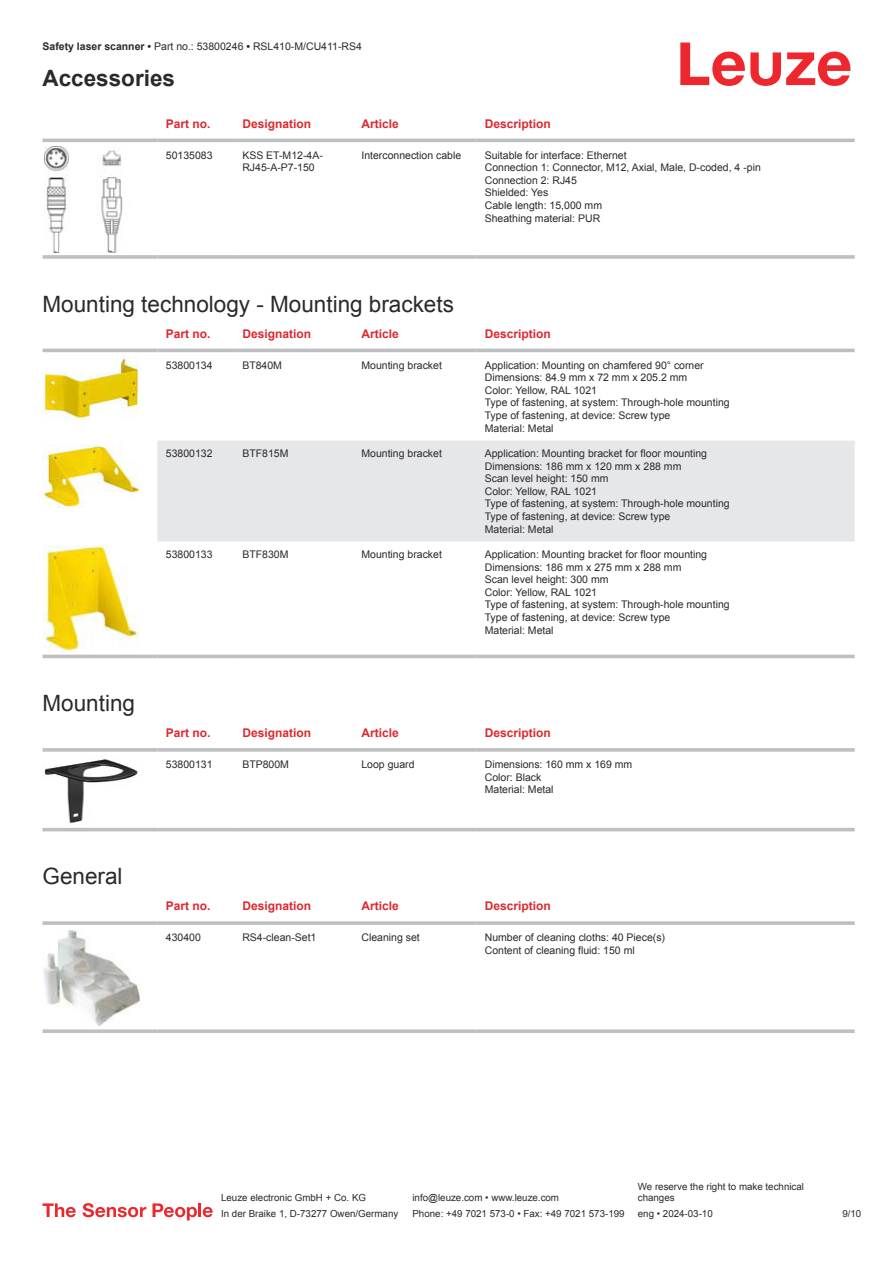
<style>
.page{position:relative;width:893px;height:1263px;background:#fff}
.page>*{position:absolute;margin:0;border:0;box-sizing:border-box;transform-origin:0 0}
.t1{font:22.5px "Arial";color:#2b292a}
.t2{font:700 22.5px "Arial";color:#2b292a}
.t3{font:700 12px "Arial";color:#db2a30}
.t4{font:10.5px/12.6px "Arial";color:#2b292a}
.t5{font:9.75px/11.7px "Arial";color:#2b292a}
.s1{font-weight:700}
</style>
<div class="page">
<svg style="left:680px;top:43px;width:170px;height:43px"></svg>
<svg style="left:43px;top:138px;width:812px;height:26px"></svg>
<hr style="left:43px;top:139px;width:114px;height:3px;background:#bdbfc1">
<hr style="left:157px;top:139px;width:77px;height:3px;background:#bdbfc1">
<hr style="left:234px;top:139px;width:119px;height:3px;background:#bdbfc1">
<hr style="left:353px;top:139px;width:123px;height:3px;background:#bdbfc1">
<hr style="left:476px;top:139px;width:379px;height:3px;background:#bdbfc1">
<svg style="left:43px;top:255px;width:114px;height:4px"></svg>
<hr style="left:157px;top:255px;width:77px;height:4px;background:#c7c8ca">
<hr style="left:234px;top:255px;width:119px;height:4px;background:#bdbfc1">
<svg style="left:353px;top:255px;width:123px;height:4px"></svg>
<hr style="left:476px;top:255px;width:379px;height:4px;background:#c7c8ca">
<img style="left:45px;top:146px;width:93px;height:107px">
<svg style="left:43px;top:348px;width:812px;height:311px"></svg>
<div style="left:157px;top:441px;width:698px;height:101px;background:#e6e7e9"></div>
<hr style="left:43px;top:349px;width:114px;height:3px;background:#bdbfc1">
<hr style="left:157px;top:349px;width:77px;height:3px;background:#bdbfc1">
<hr style="left:234px;top:349px;width:119px;height:3px;background:#bdbfc1">
<hr style="left:353px;top:349px;width:123px;height:3px;background:#bdbfc1">
<hr style="left:476px;top:349px;width:379px;height:3px;background:#bdbfc1">
<hr style="left:43px;top:655px;width:114px;height:3px;background:#bdbfc1">
<hr style="left:157px;top:655px;width:77px;height:3px;background:#bdbfc1">
<hr style="left:234px;top:655px;width:119px;height:3px;background:#bdbfc1">
<hr style="left:353px;top:655px;width:123px;height:3px;background:#bdbfc1">
<hr style="left:476px;top:655px;width:379px;height:3px;background:#bdbfc1">
<img style="left:43px;top:356px;width:97px;height:64px">
<img style="left:43px;top:445px;width:97px;height:63px">
<img style="left:43px;top:546px;width:97px;height:106px">
<svg style="left:43px;top:825px;width:812px;height:7px"></svg>
<svg style="left:43px;top:748px;width:114px;height:4px"></svg>
<hr style="left:157px;top:748px;width:77px;height:4px;background:#c5c6c8">
<svg style="left:234px;top:748px;width:119px;height:4px"></svg>
<svg style="left:353px;top:748px;width:123px;height:4px"></svg>
<hr style="left:476px;top:748px;width:379px;height:4px;background:#c5c6c8">
<hr style="left:43px;top:828px;width:114px;height:3px;background:#bdbfc1">
<hr style="left:157px;top:828px;width:77px;height:3px;background:#bdbfc1">
<hr style="left:234px;top:828px;width:119px;height:3px;background:#bdbfc1">
<hr style="left:353px;top:828px;width:123px;height:3px;background:#bdbfc1">
<hr style="left:476px;top:828px;width:379px;height:3px;background:#bdbfc1">
<img style="left:43px;top:759px;width:95px;height:65px">
<svg style="left:43px;top:921px;width:114px;height:4px"></svg>
<svg style="left:157px;top:921px;width:77px;height:4px"></svg>
<svg style="left:234px;top:921px;width:119px;height:4px"></svg>
<svg style="left:353px;top:921px;width:123px;height:4px"></svg>
<svg style="left:476px;top:921px;width:379px;height:4px;background:#c3c5c7"></svg>
<svg style="left:43px;top:1029px;width:114px;height:4px"></svg>
<svg style="left:157px;top:1029px;width:77px;height:4px"></svg>
<svg style="left:234px;top:1029px;width:119px;height:4px"></svg>
<svg style="left:353px;top:1029px;width:123px;height:4px"></svg>
<svg style="left:476px;top:1029px;width:379px;height:4px;background:#c4c5c7"></svg>
<img style="left:43px;top:930px;width:97px;height:96px">
<svg style="left:43px;top:1203px;width:33px;height:14px"></svg>
<svg style="left:83px;top:1203px;width:63px;height:14px"></svg>
<svg style="left:153px;top:1203px;width:44px;height:17px"></svg>
<hr style="left:198px;top:1203px;width:3px;height:14px;background:#ed272d">
<svg style="left:203px;top:1207px;width:10px;height:10px"></svg>
<p class="t4" style="left:43px;top:41px;width:321px"><span class="s1">Safety laser scanner •</span> Part no.: 53800246 <span class="s1">•</span> RSL410-M/CU411-RS4</p>
<h1 class="t2" style="left:43px;top:70px;width:134px">Accessories</h1>
<p class="t3" style="left:166px;top:119px;width:46px">Part no.</p>
<p class="t3" style="left:242px;top:119px;width:70px">Designation</p>
<p class="t3" style="left:361px;top:119px;width:39px">Article</p>
<p class="t3" style="left:485px;top:119px;width:68px">Description</p>
<p class="t4" style="left:166px;top:150px;width:48px">50135083</p>
<p class="t4" style="left:242px;top:150px;width:82px">KSS ET-M12-4A-<br>RJ45-A-P7-150</p>
<p class="t4" style="left:361px;top:150px;width:101px">Interconnection cable</p>
<p class="t4" style="left:485px;top:150px;width:278px">Suitable for interface: Ethernet<br>Connection 1: Connector, M12, Axial, Male, D-coded, 4 -pin<br>Connection 2: RJ45<br>Shielded: Yes<br>Cable length: 15,000 mm<br>Sheathing material: PUR</p>
<h1 class="t1" style="left:43px;top:295px;width:413px">Mounting technology - Mounting brackets</h1>
<p class="t3" style="left:166px;top:329px;width:46px">Part no.</p>
<p class="t3" style="left:242px;top:329px;width:70px">Designation</p>
<p class="t3" style="left:361px;top:329px;width:39px">Article</p>
<p class="t3" style="left:485px;top:329px;width:68px">Description</p>
<p class="t4" style="left:166px;top:360px;width:48px">53800134</p>
<p class="t4" style="left:242px;top:360px;width:41px">BT840M</p>
<p class="t4" style="left:361px;top:360px;width:82px">Mounting bracket</p>
<p class="t4" style="left:485px;top:360px;width:246px">Application: Mounting on chamfered 90° corner Dimensions: 84.9 mm x 72 mm x 205.2 mm<br>Color: Yellow, RAL 1021<br>Type of fastening, at system: Through-hole mounting Type of fastening, at device: Screw type<br>Material: Metal</p>
<p class="t4" style="left:166px;top:448px;width:48px">53800132</p>
<p class="t4" style="left:242px;top:448px;width:48px">BTF815M</p>
<p class="t4" style="left:361px;top:448px;width:82px">Mounting bracket</p>
<p class="t4" style="left:485px;top:448px;width:246px">Application: Mounting bracket for floor mounting Dimensions: 186 mm x 120 mm x 288 mm<br>Scan level height: 150 mm<br>Color: Yellow, RAL 1021<br>Type of fastening, at system: Through-hole mounting Type of fastening, at device: Screw type<br>Material: Metal</p>
<p class="t4" style="left:166px;top:549px;width:48px">53800133</p>
<p class="t4" style="left:242px;top:549px;width:48px">BTF830M</p>
<p class="t4" style="left:361px;top:549px;width:82px">Mounting bracket</p>
<p class="t4" style="left:485px;top:549px;width:246px">Application: Mounting bracket for floor mounting Dimensions: 186 mm x 275 mm x 288 mm<br>Scan level height: 300 mm<br>Color: Yellow, RAL 1021<br>Type of fastening, at system: Through-hole mounting Type of fastening, at device: Screw type<br>Material: Metal</p>
<h1 class="t1" style="left:43px;top:695px;width:94px">Mounting</h1>
<h1 class="t1" style="left:43px;top:868px;width:82px">General</h1>
<p class="t3" style="left:166px;top:728px;width:46px">Part no.</p>
<p class="t3" style="left:242px;top:728px;width:70px">Designation</p>
<p class="t3" style="left:361px;top:728px;width:39px">Article</p>
<p class="t3" style="left:485px;top:728px;width:68px">Description</p>
<p class="t4" style="left:166px;top:759px;width:48px">53800131</p>
<p class="t4" style="left:242px;top:759px;width:48px">BTP800M</p>
<p class="t4" style="left:361px;top:759px;width:55px">Loop guard</p>
<p class="t4" style="left:485px;top:759px;width:149px">Dimensions: 160 mm x 169 mm<br>Color: Black<br>Material: Metal</p>
<p class="t3" style="left:166px;top:902px;width:46px">Part no.</p>
<p class="t3" style="left:242px;top:902px;width:70px">Designation</p>
<p class="t3" style="left:361px;top:902px;width:39px">Article</p>
<p class="t3" style="left:485px;top:902px;width:68px">Description</p>
<p class="t4" style="left:166px;top:932px;width:37px">430400</p>
<p class="t4" style="left:242px;top:932px;width:76px">RS4-clean-Set1</p>
<p class="t4" style="left:361px;top:932px;width:60px">Cleaning set</p>
<p class="t4" style="left:485px;top:932px;width:182px">Number of cleaning cloths: 40 Piece(s)<br>Content of cleaning fluid: 150 ml</p>
<p class="t5" style="left:221px;top:1193px;width:146px">Leuze electronic GmbH + Co. KG</p>
<p class="t5" style="left:412px;top:1193px;width:148px">info@leuze.com • www.leuze.com</p>
<p class="t5" style="left:638px;top:1181px;width:168px">We reserve the right to make technical changes</p>
<p class="t5" style="left:221px;top:1209px;width:179px">In der Braike 1, D-73277 Owen/Germany</p>
<p class="t5" style="left:412px;top:1209px;width:214px">Phone: +49 7021 573-0 • Fax: +49 7021 573-199</p>
<p class="t5" style="left:638px;top:1209px;width:76px">eng • 2024-03-10</p>
<p class="t5" style="left:842px;top:1209px;width:20px">9 /10</p>
</div>
